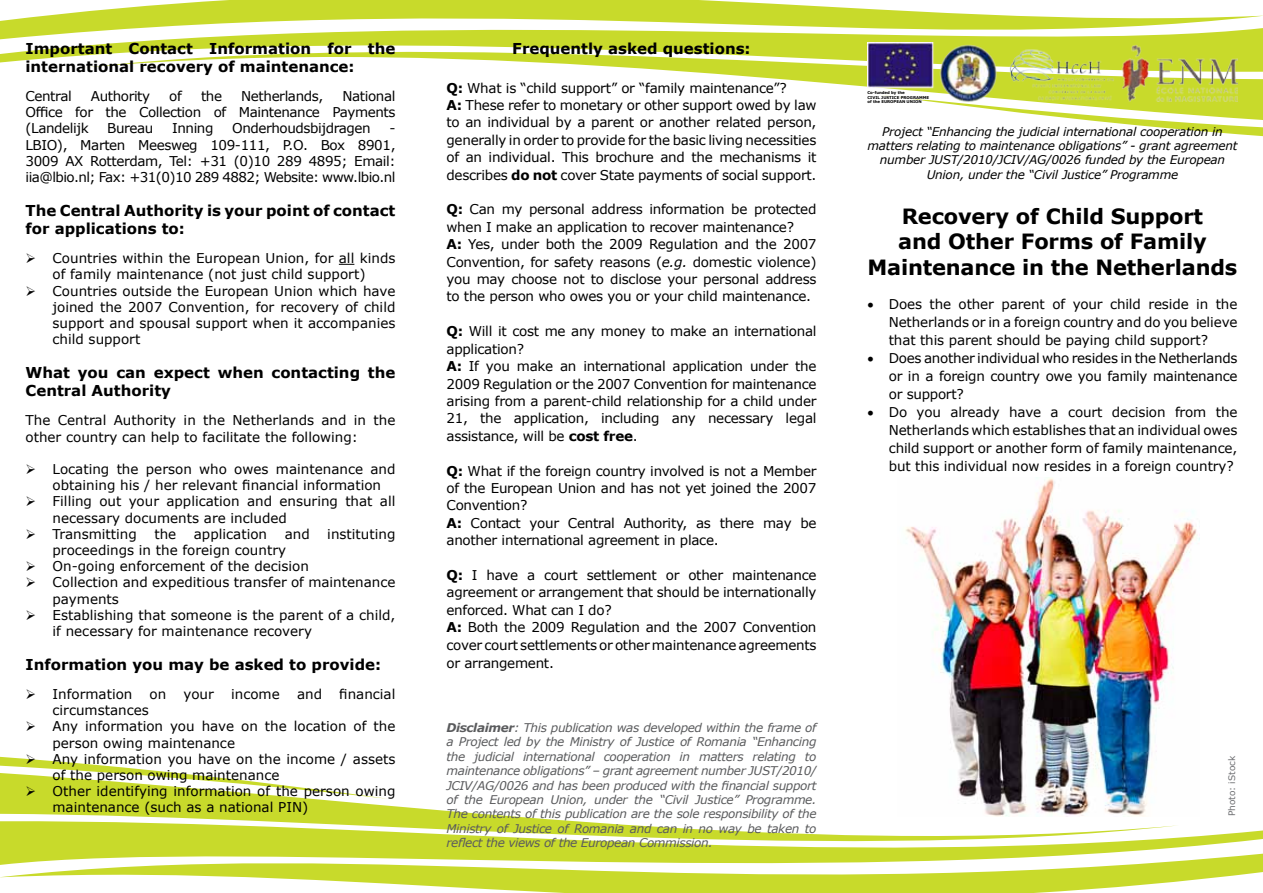
<style>
.page{position:relative;width:1263px;height:893px;background:#fff}
.page>*{position:absolute;margin:0;border:0;box-sizing:border-box;transform-origin:0 0}
.t1{font:700 21px/25.2px "Verdana";letter-spacing:-.01em;color:#000;text-align:center}
.t2{font:700 15px/18px "Verdana";color:#000}
.t3{font:13.5px/17.4px "Verdana";letter-spacing:-.02em;color:#000;text-align:justify}
.t4{font:13.5px/16.2px "Verdana";color:#000}
.t5{font:italic 12px/14.4px "Verdana";letter-spacing:-.03em;color:#5a5b5d;text-align:justify}
.t6{font:italic 12px/14.4px "Verdana";letter-spacing:-.02em;color:#000;text-align:center}
.t7{font:9px "Verdana";color:#6d6e71}
.t8{font:700 3.9px/4.5px "Verdana";letter-spacing:-.01em;color:#000}
.s1{font-weight:700}
.s2{font-style:italic}
</style>
<div class="page">
<svg style="left:0;top:799px;width:1144px;height:21px"></svg>
<svg style="left:0;top:820px;width:1263px;height:72px;fill:#c8da2b"></svg>
<svg style="left:705px;top:73px;width:558px;height:17px"></svg>
<svg style="left:0;top:1px;width:1263px;height:72px;fill:#c8da2b"></svg>
<svg style="left:339px;top:264px;width:15px;height:1px"></svg>
<img style="left:897px;top:477px;width:302px;height:339px">
<img style="left:867px;top:43px;width:370px;height:47px">
<svg style="left:882px;top:90px;width:381px;height:46px"></svg>
<svg style="left:0;top:757px;width:386px;height:42px"></svg>
<p class="t2" style="left:26px;top:39px;width:371px">Important Contact Information for the international recovery of maintenance:</p>
<p class="t3" style="left:26px;top:87px;width:48px">Central</p>
<p class="t3" style="left:91px;top:87px;width:61px">Authority</p>
<p class="t3" style="left:169px;top:87px;width:14px">of</p>
<p class="t3" style="left:201px;top:87px;width:23px">the</p>
<p class="t3" style="left:241px;top:87px;width:84px">Netherlands,</p>
<p class="t3" style="left:26px;top:88px;width:371px;line-height:16.2px;text-indent:317px">National Office for the Collection of Maintenance Payments (Landelijk</p>
<p class="t3" style="left:107px;top:120px;width:48px">Bureau</p>
<p class="t3" style="left:172px;top:120px;width:43px">Inning</p>
<p class="t3" style="left:232px;top:120px;width:140px">Onderhoudsbijdragen</p>
<p class="t3" style="left:26px;top:120px;width:372px;line-height:16.2px;text-indent:364px">- LBIO), Marten Meesweg 109-111, P.O. Box 8901, 3009 AX Rotterdam, Tel: +31 (0)10 289 4895; Email: iia@lbio.nl; Fax: +31(0)10 289 4882; Website: www.lbio.nl</p>
<p class="t2" style="left:26px;top:201px;width:371px">The Central Authority is your point of contact for applications to:</p>
<p class="t4" style="left:26px;top:250px;width:371px;text-align:center">➢ Countries within the European Union, for all kinds of family maintenance (not just child support)</p>
<p class="t3" style="left:53px;top:282px;width:344px;line-height:16.2px;text-indent:-27px">➢ Countries outside the European Union which have joined the 2007 Convention, for recovery of child support and spousal support when it accompanies child support</p>
<p class="t2" style="left:26px;top:364px;width:371px">What you can expect when contacting the<br>Central Authority</p>
<p class="t4" style="left:26px;top:412px;width:371px">The Central Authority in the Netherlands and in the other country can help to facilitate the following:</p>
<p class="t4" style="left:53px;top:461px;width:344px;text-indent:-27px">➢ Locating the person who owes maintenance and obtaining his / her relevant financial information</p>
<p class="t4" style="left:53px;top:493px;width:344px;text-indent:-27px">➢ Filling out your application and ensuring that all necessary documents are included</p>
<p class="t4" style="left:26px;top:526px;width:113px">➢ Transmitting</p>
<p class="t3" style="left:154px;top:525px;width:23px">the</p>
<p class="t4" style="left:194px;top:526px;width:75px">application</p>
<p class="t3" style="left:285px;top:525px;width:27px">and</p>
<p class="t4" style="left:327px;top:526px;width:70px">instituting</p>
<p class="t4" style="left:53px;top:542px;width:235px">proceedings in the foreign country</p>
<p class="t4" style="left:26px;top:558px;width:285px">➢ On-going enforcement of the decision</p>
<p class="t4" style="left:53px;top:574px;width:344px;text-indent:-27px">➢ Collection and expeditious transfer of maintenance payments</p>
<p class="t4" style="left:53px;top:607px;width:344px;text-indent:-27px">➢ Establishing that someone is the parent of a child, if necessary for maintenance recovery</p>
<p class="t2" style="left:26px;top:655px;width:357px">Information you may be asked to provide:</p>
<p class="t4" style="left:26px;top:686px;width:108px">➢ Information</p>
<p class="t3" style="left:150px;top:685px;width:18px">on</p>
<p class="t3" style="left:184px;top:685px;width:32px">your</p>
<p class="t3" style="left:231px;top:685px;width:50px">income</p>
<p class="t3" style="left:297px;top:685px;width:27px">and</p>
<p class="t4" style="left:339px;top:686px;width:58px">financial</p>
<p class="t4" style="left:53px;top:702px;width:98px">circumstances</p>
<p class="t4" style="left:53px;top:718px;width:344px;text-indent:-27px">➢ Any information you have on the location of the person owing maintenance</p>
<p class="t4" style="left:53px;top:751px;width:344px;text-indent:-27px">➢ Any information you have on the income / assets of the person owing maintenance</p>
<p class="t4" style="left:53px;top:783px;width:344px;text-indent:-27px">➢ Other identifying information of the person owing maintenance (such as a national PIN)</p>
<p class="t2" style="left:512px;top:39px;width:240px">Frequently asked questions:</p>
<p class="t3" style="left:446px;top:79px;width:372px;text-align:left"><span class="s1">Q:</span> What is “child support” or “family maintenance”?<br><span class="s1">A:</span> These refer to monetary or other support owed by law to an individual by a parent or another related person, generally in order to provide for the basic living necessities of an individual. This brochure and the mechanisms it describes <span class="s1">do not</span> cover State payments of social support.</p>
<p class="t3" style="left:446px;top:201px;width:372px;text-align:left"><span class="s1">Q:</span> Can my personal address information be protected when I make an application to recover maintenance?<br><span class="s1">A:</span> Yes, under both the 2009 Regulation and the 2007<br>Convention, for safety reasons (<span class="s2">e.g.</span> domestic violence) you may choose not to disclose your personal address to the person who owes you or your child maintenance.</p>
<p class="t3" style="left:446px;top:323px;width:372px;text-align:left"><span class="s1">Q:</span> Will it cost me any money to make an international application?<br><span class="s1">A:</span> If you make an international application under the 2009 Regulation or the 2007 Convention for maintenance arising from a parent-child relationship for a child under 21, the application, including any necessary legal assistance, will be <span class="s1">cost free</span>.</p>
<p class="t3" style="left:446px;top:462px;width:371px;text-align:left"><span class="s1">Q:</span> What if the foreign country involved is not a Member of the European Union and has not yet joined the 2007<br>Convention?<br><span class="s1">A:</span> Contact your Central Authority, as there may be another international agreement in place.</p>
<p class="t3" style="left:446px;top:566px;width:372px;text-align:left"><span class="s1">Q:</span> I have a court settlement or other maintenance agreement or arrangement that should be internationally enforced. What can I do?<br><span class="s1">A:</span> Both the 2009 Regulation and the 2007 Convention cover court settlements or other maintenance agreements or arrangement.</p>
<p class="t5" style="left:446px;top:720px;width:372px"><span class="s1">Disclaimer</span>: This publication was developed within the frame of a Project led by the Ministry of Justice of Romania “Enhancing the judicial international cooperation in matters relating to maintenance obligations” – grant agreement number JUST/2010/ JCIV/AG/0026 and has been produced with the financial support of the European Union, under the “Civil Justice” Programme.<br>The contents of this publication are the sole responsibility of the Ministry of Justice of Romania and can in no way be taken to reflect the views of the European Commission.</p>
<p class="t8" style="left:867px;top:91px;width:63px">Co-funded by the<br>CIVIL JUSTICE PROGRAMME of the EUROPEAN UNION</p>
<p class="t6" style="left:867px;top:124px;width:371px">Project “Enhancing the judicial international cooperation in matters relating to maintenance obligations” - grant agreement number JUST/2010/JCIV/AG/0026 funded by the European Union, under the “Civil Justice” Programme</p>
<h1 class="t1" style="left:867px;top:203px;width:371px">Recovery of Child Support<br>and Other Forms of Family<br>Maintenance in the Netherlands</h1>
<p class="t3" style="left:889px;top:295px;width:350px;line-height:18px;text-indent:-21px">• Does the other parent of your child reside in the Netherlands or in a foreign country and do you believe that this parent should be paying child support?</p>
<p class="t3" style="left:889px;top:349px;width:350px;line-height:18px;text-indent:-21px">• Does another individual who resides in the Netherlands or in a foreign country owe you family maintenance or support?</p>
<p class="t3" style="left:889px;top:403px;width:350px;line-height:18px;text-indent:-21px">• Do you already have a court decision from the Netherlands which establishes that an individual owes child support or another form of family maintenance, but this individual now resides in a foreign country?</p>
<p class="t7" style="left:1225px;top:816px;width:62px;rotate:-90deg">Photo: iStock</p>
</div>
